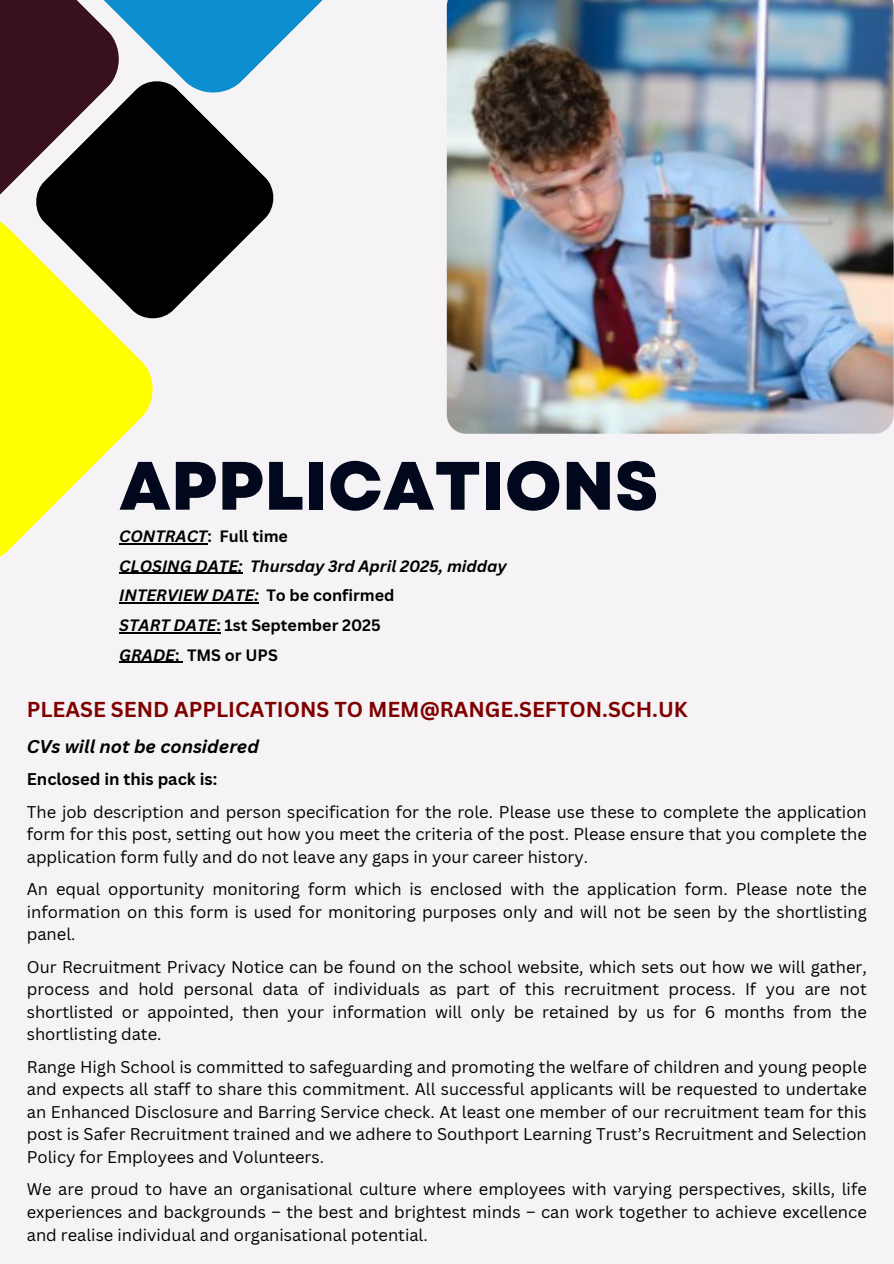
<style>
.page{position:relative;width:894px;height:1264px;background:#fff}
.page>*{position:absolute;margin:0;border:0;box-sizing:border-box;transform-origin:0 0}
.t1{font:800 68.25px "Garet";color:#01081d}
.t2{font:700 21px "Canva Sans";color:#800000}
.t3{font:italic 700 18px "Canva Sans";color:#000}
.t4{font:16.5px/22.5px "Canva Sans";color:#000;text-align:justify}
.t5{font:700 16.5px "Canva Sans";color:#000}
.t6{font:italic 700 16.05px "Canva Sans";color:#000}
.t7{font:700 16.05px "Canva Sans";color:#000}
.s1{font-style:italic}
.s2{font-style:normal}
</style>
<div class="page">
<div style="left:0;top:0;width:893px;height:1263px;background:#f5f3f5"></div>
<svg style="left:0;top:0;width:323px;height:195px"></svg>
<svg style="left:0;top:222px;width:153px;height:335px;fill:#ff0"></svg>
<svg style="left:33px;top:78px;width:243px;height:243px;fill:#000"></svg>
<img style="left:446px;top:0;width:447px;height:434px">
<hr style="left:119px;top:543px;width:88px;height:1px;background:#000">
<hr style="left:119px;top:572px;width:123px;height:2px;background:#000">
<hr style="left:119px;top:602px;width:140px;height:1px;background:#000">
<hr style="left:119px;top:632px;width:97px;height:1px;background:#000">
<hr style="left:119px;top:661px;width:56px;height:2px;background:#000">
<svg style="left:175px;top:661px;width:8px;height:2px"></svg>
<h1 class="t1" style="left:119px;top:436px;width:540px">APPLICATIONS</h1>
<p class="t7" style="left:119px;top:525px;width:170px"><span class="s1">CONTRACT</span>: Full time</p>
<p class="t6" style="left:119px;top:554px;width:389px">CLOSING DATE: Thursday 3rd April 2025, midday</p>
<p class="t6" style="left:119px;top:584px;width:276px">INTERVIEW DATE: <span class="s2">To be confirmed</span></p>
<p class="t7" style="left:119px;top:614px;width:263px"><span class="s1">START DATE</span>: 1st September 2025</p>
<p class="t6" style="left:119px;top:643px;width:62px">GRADE<span class="s2">:</span></p>
<h2 class="t7" style="left:187px;top:643px;width:92px">TMS or UPS</h2>
<h3 class="t2" style="left:27px;top:694px;width:662px">PLEASE SEND APPLICATIONS TO MEM@RANGE.SEFTON.SCH.UK</h3>
<h3 class="t3" style="left:27px;top:733px;width:234px">CVs will not be considered</h3>
<h4 class="t5" style="left:27px;top:767px;width:192px">Enclosed in this pack is:</h4>
<h4 class="t4" style="left:27px;top:800px;width:841px">The job description and person specification for the role. Please use these to complete the application form for this post, setting out how you meet the criteria of the post. Please ensure that you complete the application form fully and do not leave any gaps in your career history.</h4>
<h4 class="t4" style="left:27px;top:877px;width:841px">An equal opportunity monitoring form which is enclosed with the application form. Please note the information on this form is used for monitoring purposes only and will not be seen by the shortlisting panel.</h4>
<h4 class="t4" style="left:27px;top:955px;width:841px">Our Recruitment Privacy Notice can be found on the school website, which sets out how we will gather, process and hold personal data of individuals as part of this recruitment process. If you are not shortlisted or appointed, then your information will only be retained by us for 6 months from the shortlisting date.</h4>
<h4 class="t4" style="left:27px;top:1055px;width:841px">Range High School is committed to safeguarding and promoting the welfare of children and young people and expects all staff to share this commitment. All successful applicants will be requested to undertake an Enhanced Disclosure and Barring Service check. At least one member of our recruitment team for this post is Safer Recruitment trained and we adhere to Southport Learning Trust’s Recruitment and Selection Policy for Employees and Volunteers.</h4>
<p class="t4" style="left:27px;top:1177px;width:841px">We are proud to have an organisational culture where employees with varying perspectives, skills, life experiences and backgrounds – the best and brightest minds – can work together to achieve excellence and realise individual and organisational potential.</p>
</div>
